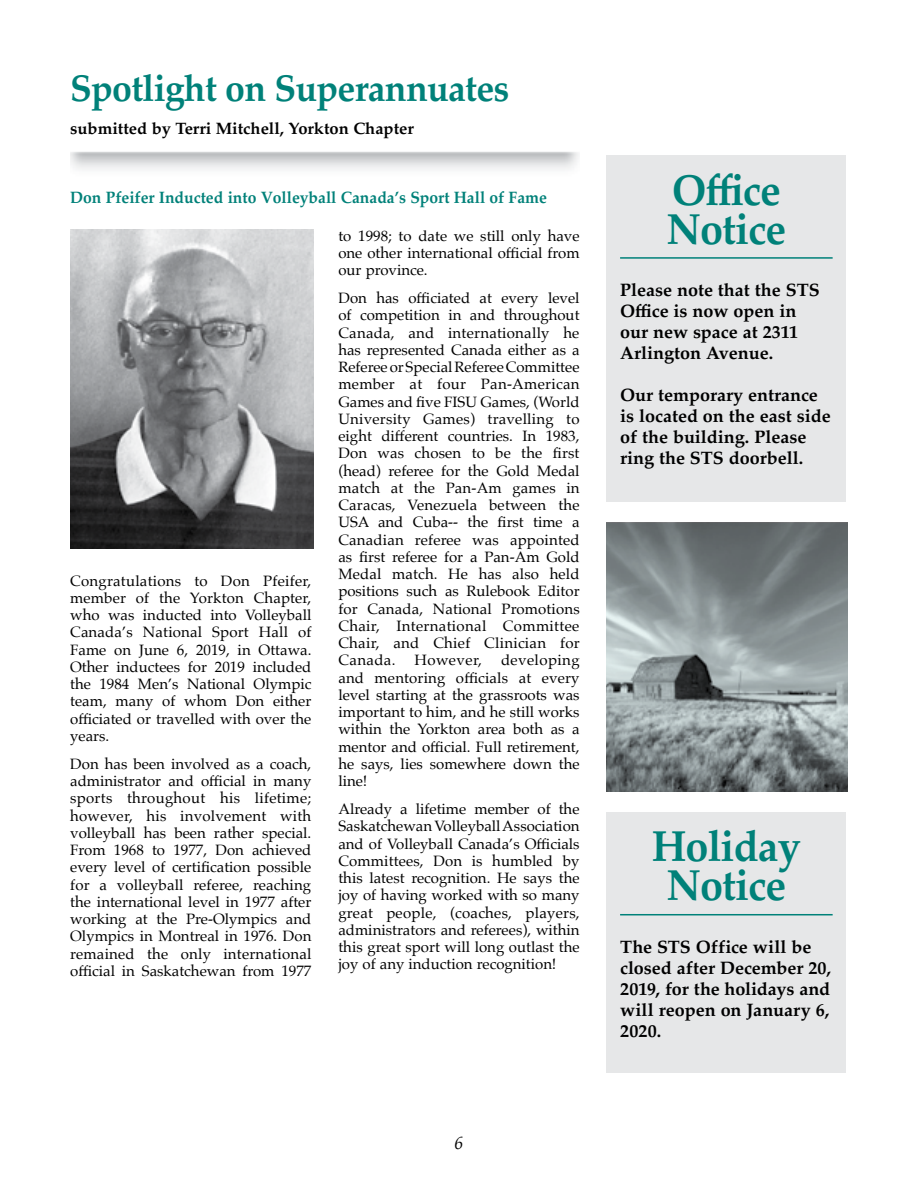
<style>
.page{position:relative;width:918px;height:1188px;background:#fff}
.page>*{position:absolute;margin:0;border:0;box-sizing:border-box;transform-origin:0 0}
.t1{font:700 43.5px/39px "Palatino";letter-spacing:-.02em;color:#008179;scale:.95 1}
.t2{font:700 37.5px "Palatino";letter-spacing:-.02em;color:#008179;scale:.95 1}
.t3{font:700 18px/21px "Palatino";color:#000}
.t4{font:italic 18px "Palatino";color:#000}
.t5{font:700 16.5px "Palatino";color:#008179;scale:.95 1}
.t6{font:700 16.5px "Palatino";color:#000}
.t7{font:15px/17.2px "Palatino";color:#000;text-align:justify}
.t8{font:15px "Palatino";letter-spacing:.025em;color:#000}
</style>
<div class="page">
<img style="left:70px;top:230px;width:244px;height:319px">
<div style="left:607px;top:155px;width:239px;height:347px;background:#e6e7e8"></div>
<hr style="left:620px;top:257px;width:213px;height:2px;background:#008179">
<div style="left:607px;top:812px;width:239px;height:260px;background:#e6e7e8"></div>
<hr style="left:620px;top:914px;width:213px;height:1px;background:#008179">
<svg style="left:607px;top:523px;width:241px;height:269px;background:#848d8f"></svg>
<h2 class="t2" style="left:70px;top:56px;width:464px">Spotlight on Superannuates</h2>
<p class="t6" style="left:70px;top:114px;width:345px">submitted by Terri Mitchell, Yorkton Chapter</p>
<p class="t5" style="left:70px;top:183px;width:503px">Don Pfeifer Inducted into Volleyball Canada’s Sport Hall of Fame</p>
<p class="t7" style="left:70px;top:572px;width:243px">Congratulations to Don Pfeifer, member of the Yorkton Chapter, who was inducted into Volleyball Canada’s National Sport Hall of Fame on June 6, 2019, in Ottawa.<br>Other inductees for 2019 included the 1984 Men’s National Olympic team, many of whom Don either officiated or travelled with over the years.</p>
<p class="t7" style="left:70px;top:755px;width:243px">Don has been involved as a coach, administrator and official in many sports throughout his lifetime; however, his involvement with volleyball has been rather special.<br>From 1968 to 1977, Don achieved every level of certification possible for a volleyball referee, reaching the international level in 1977 after working at the Pre-Olympics and Olympics in Montreal in 1976. Don remained the only international official in Saskatchewan from 1977</p>
<p class="t7" style="left:338px;top:227px;width:243px">to 1998; to date we still only have one other international official from our province.</p>
<p class="t7" style="left:338px;top:289px;width:243px">Don has officiated at every level of competition in and throughout Canada, and internationally he has represented Canada either as a Referee or Special Referee Committee member at four Pan-American Games and five FISU Games, (World University Games) travelling to eight different countries. In 1983, Don was chosen to be the first (head) referee for the Gold Medal match at the Pan-Am games in Caracas, Venezuela between the USA and Cuba-- the first time a Canadian referee was appointed as first referee for a Pan-Am Gold Medal match. He has also held positions such as Rulebook Editor for Canada, National Promotions Chair, International Committee Chair, and Chief Clinician for Canada.</p>
<p class="t7" style="left:338px;top:652px;width:243px;text-indent:163px">developing and mentoring officials at every level starting at the grassroots was important to him, and he still works within the Yorkton area both as a mentor and official. Full retirement, he says, lies somewhere down the line!</p>
<p class="t7" style="left:338px;top:800px;width:243px">Already a lifetime member of the Saskatchewan Volleyball Association and of Volleyball Canada’s Officials Committees, Don is humbled by this latest recognition. He says the joy of having worked with so many great people, (coaches, players, administrators and referees), within this great sport will long outlast the joy of any induction recognition!</p>
<p class="t8" style="left:415px;top:648px;width:69px">However,</p>
<p class="t4" style="left:454px;top:1128px;width:10px">6</p>
<h1 class="t1" style="left:666px;top:169px;width:128px">Office<br>Notice</h1>
<p class="t3" style="left:620px;top:279px;width:201px">Please note that the STS<br>Office is now open in our new space at 2311<br>Arlington Avenue.</p>
<p class="t3" style="left:620px;top:384px;width:212px">Our temporary entrance is located on the east side of the building. Please ring the STS doorbell.</p>
<h1 class="t1" style="left:652px;top:826px;width:158px;text-align:center">Holiday<br>Notice</h1>
<p class="t3" style="left:620px;top:935px;width:212px">The STS Office will be closed after December 20,<br>2019, for the holidays and will reopen on January 6,<br>2020.</p>
</div>
